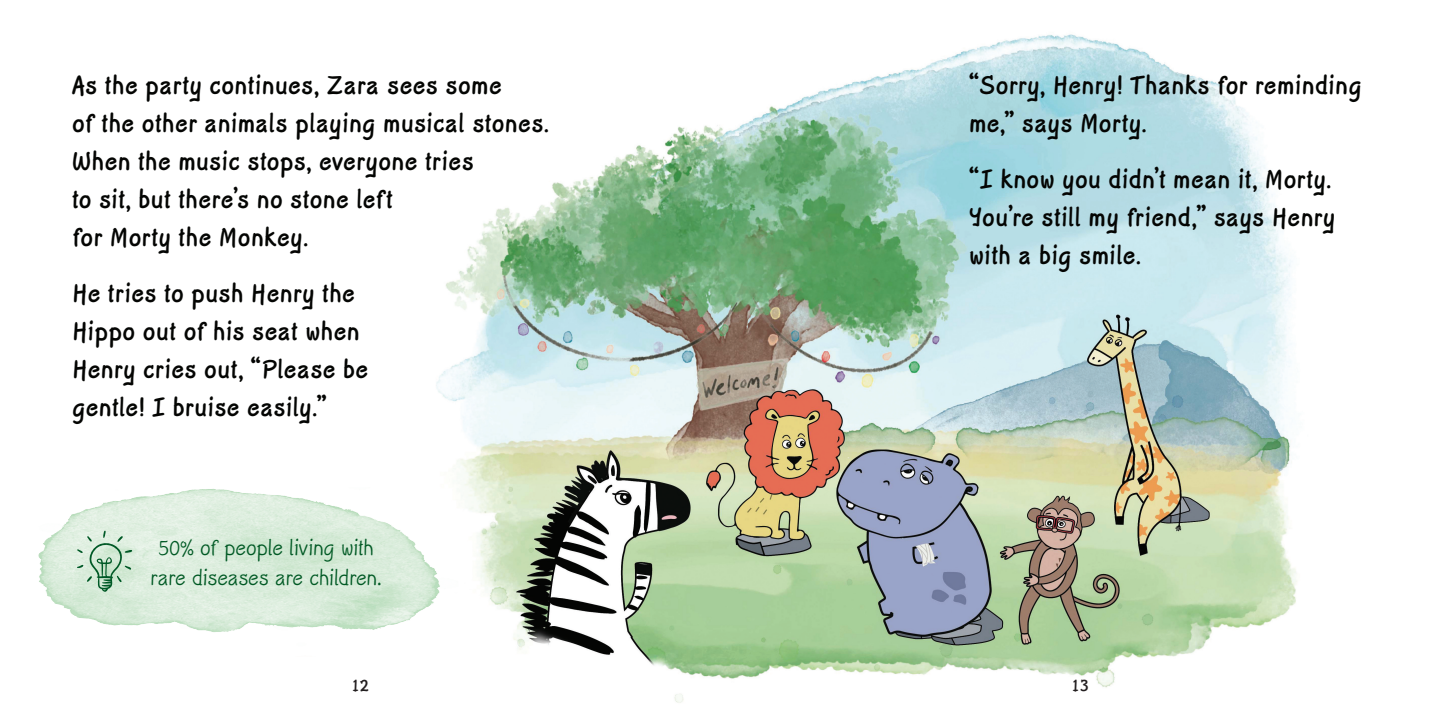
<style>
.page{position:relative;width:1440px;height:720px;background:#fff}
.page>*{position:absolute;margin:0;border:0;box-sizing:border-box;transform-origin:0 0}
.Paragraph_Style_1{font:700 30px/38px "Delve Hand";letter-spacing:-.005em;color:#040503}
.t1{font:25px/30px "Delve Hand";letter-spacing:-.01em;color:#005924;text-align:center}
.t2{font:700 20px "Delve Hand";color:#231f20}
</style>
<div class="page">
<img style="left:436px;top:34px;width:861px;height:669px">
<img style="left:38px;top:488px;width:441px;height:168px">
<svg style="left:77px;top:531px;width:56px;height:61px"></svg>
<p class="Paragraph_Style_1" style="left:72px;top:67px;width:479px">As the party continues, Zara sees some<br>of the other animals playing musical stones.<br>When the music stops, everyone tries<br>to sit, but there’s no stone left<br>for Morty the Monkey.</p>
<p class="Paragraph_Style_1" style="left:72px;top:275px;width:298px">He tries to push Henry the<br>Hippo out of his seat when<br>Henry cries out, “Please be gentle! I bruise easily.”</p>
<p class="t1" style="left:151px;top:534px;width:232px">50% of people living with rare diseases are children.</p>
<p class="Paragraph_Style_1" style="left:969px;top:67px;width:395px">“Sorry, Henry! Thanks for reminding me,” says Morty.</p>
<p class="Paragraph_Style_1" style="left:969px;top:161px;width:369px">“I know you didn’t mean it, Morty.<br>You’re still my friend,” says Henry with a big smile.</p>
<p class="t2" style="left:351px;top:676px;width:20px">12</p>
<p class="t2" style="left:1071px;top:676px;width:20px">13</p>
</div>
